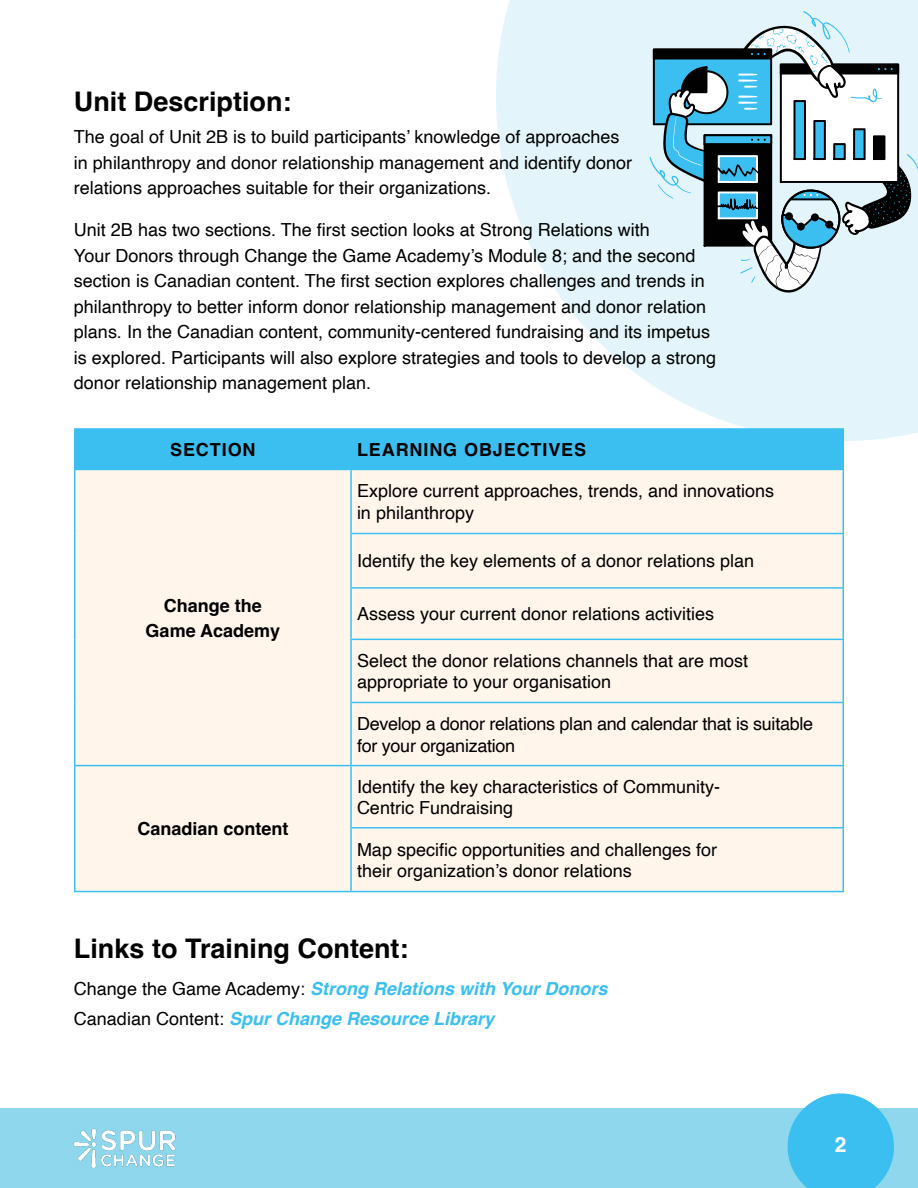
<style>
.page{position:relative;width:918px;height:1188px;background:#fff}
.page>*{position:absolute;margin:0;border:0;box-sizing:border-box;transform-origin:0 0}
.s-titre{font:700 27px "Helvetica";color:#000}
.t1{font:700 21px "Helvetica";color:#fff}
.txt_2_colonnes{font:18px/25.5px "Helvetica";color:#000}
.t2{font:italic 700 18px "Helvetica";color:#3abff0}
.t3{font:700 18px/24.6px "Helvetica";color:#000;text-align:center}
.t4{font:700 18px "Helvetica";letter-spacing:.05em;color:#000}
.s1{font-weight:400;font-style:normal;color:#000}
</style>
<div class="page">
<svg style="left:496px;top:0;width:422px;height:441px;fill:#e3f5fa"></svg>
<div style="left:75px;top:430px;width:768px;height:39px;background:#3abff0"></div>
<div style="left:75px;top:470px;width:768px;height:421px;background:#fff5eb"></div>
<hr style="left:74px;top:428px;width:277px;height:2px;background:#3abff0">
<hr style="left:74px;top:430px;width:1px;height:39px;background:#3abff0">
<hr style="left:351px;top:428px;width:493px;height:2px;background:#3abff0">
<hr style="left:350px;top:430px;width:2px;height:39px;background:#3abff0">
<hr style="left:843px;top:430px;width:1px;height:39px;background:#3abff0">
<hr style="left:74px;top:469px;width:277px;height:1px;background:#3abff0">
<hr style="left:74px;top:470px;width:1px;height:64px;background:#3abff0">
<hr style="left:74px;top:534px;width:1px;height:54px;background:#3abff0">
<hr style="left:74px;top:588px;width:1px;height:51px;background:#3abff0">
<hr style="left:74px;top:639px;width:1px;height:63px;background:#3abff0">
<hr style="left:74px;top:702px;width:1px;height:63px;background:#3abff0">
<hr style="left:351px;top:469px;width:493px;height:1px;background:#3abff0">
<hr style="left:350px;top:470px;width:2px;height:63px;background:#3abff0">
<hr style="left:843px;top:470px;width:1px;height:63px;background:#3abff0">
<hr style="left:350px;top:533px;width:494px;height:1px;background:#3abff0">
<hr style="left:350px;top:534px;width:2px;height:53px;background:#3abff0">
<hr style="left:843px;top:534px;width:1px;height:53px;background:#3abff0">
<hr style="left:350px;top:587px;width:494px;height:2px;background:#3abff0">
<hr style="left:350px;top:589px;width:2px;height:50px;background:#3abff0">
<hr style="left:843px;top:589px;width:1px;height:50px;background:#3abff0">
<hr style="left:350px;top:639px;width:494px;height:1px;background:#3abff0">
<hr style="left:350px;top:640px;width:2px;height:62px;background:#3abff0">
<hr style="left:843px;top:640px;width:1px;height:62px;background:#3abff0">
<hr style="left:350px;top:702px;width:494px;height:1px;background:#3abff0">
<hr style="left:350px;top:703px;width:2px;height:62px;background:#3abff0">
<hr style="left:843px;top:703px;width:1px;height:62px;background:#3abff0">
<hr style="left:74px;top:765px;width:277px;height:1px;background:#3abff0">
<hr style="left:74px;top:766px;width:1px;height:62px;background:#3abff0">
<hr style="left:74px;top:828px;width:1px;height:63px;background:#3abff0">
<hr style="left:74px;top:891px;width:277px;height:1px;background:#3abff0">
<hr style="left:351px;top:765px;width:493px;height:1px;background:#3abff0">
<hr style="left:350px;top:766px;width:2px;height:61px;background:#3abff0">
<hr style="left:843px;top:766px;width:1px;height:61px;background:#3abff0">
<hr style="left:350px;top:827px;width:494px;height:2px;background:#3abff0">
<hr style="left:350px;top:829px;width:2px;height:62px;background:#3abff0">
<hr style="left:843px;top:829px;width:1px;height:62px;background:#3abff0">
<hr style="left:351px;top:891px;width:493px;height:1px;background:#3abff0">
<svg style="left:650px;top:11px;width:268px;height:282px"></svg>
<div style="left:0;top:1108px;width:918px;height:80px;background:#8ed7ed"></div>
<img style="left:74px;top:1128px;width:102px;height:40px">
<svg style="left:788px;top:1093px;width:106px;height:95px"></svg>
<p class="s-titre" style="left:74px;top:85px;width:219px">Unit Description:</p>
<p class="txt_2_colonnes" style="left:74px;top:125px;width:560px">The goal of Unit 2B is to build participants’ knowledge of approaches in philanthropy and donor relationship management and identify donor relations approaches suitable for their organizations.</p>
<p class="txt_2_colonnes" style="left:74px;top:218px;width:644px">Unit 2B has two sections. The first section looks at Strong Relations with<br>Your Donors through Change the Game Academy’s Module 8; and the second section is Canadian content. The first section explores challenges and trends in philanthropy to better inform donor relationship management and donor relation plans. In the Canadian content, community-centered fundraising and its impetus is explored. Participants will also explore strategies and tools to develop a strong donor relationship management plan.</p>
<p class="t4" style="left:170px;top:439px;width:87px">SECTION</p>
<p class="t4" style="left:357px;top:439px;width:231px">LEARNING OBJECTIVES</p>
<p class="t3" style="left:146px;top:595px;width:136px">Change the<br>Game Academy</p>
<p class="t3" style="left:137px;top:819px;width:153px">Canadian content</p>
<p class="txt_2_colonnes" style="left:357px;top:481px;width:419px;line-height:21.6px">Explore current approaches, trends, and innovations in philanthropy</p>
<p class="txt_2_colonnes" style="left:357px;top:549px;width:399px">Identify the key elements of a donor relations plan</p>
<p class="txt_2_colonnes" style="left:357px;top:602px;width:359px">Assess your current donor relations activities</p>
<p class="txt_2_colonnes" style="left:357px;top:650px;width:393px;line-height:21.6px">Select the donor relations channels that are most appropriate to your organisation</p>
<p class="txt_2_colonnes" style="left:357px;top:713px;width:458px;line-height:21.6px">Develop a donor relations plan and calendar that is suitable for your organization</p>
<p class="txt_2_colonnes" style="left:357px;top:776px;width:365px;line-height:21.6px">Identify the key characteristics of Community-<br>Centric Fundraising</p>
<p class="txt_2_colonnes" style="left:357px;top:839px;width:362px;line-height:21.6px">Map specific opportunities and challenges for their organization’s donor relations</p>
<p class="s-titre" style="left:74px;top:932px;width:336px">Links to Training Content:</p>
<p class="t2" style="left:74px;top:978px;width:535px"><span class="s1">Change the Game Academy:</span> Strong Relations with Your Donors</p>
<p class="t2" style="left:74px;top:1008px;width:422px"><span class="s1">Canadian Content:</span> Spur Change Resource Library</p>
<p class="t1" style="left:835px;top:1132px;width:13px">2</p>
</div>
